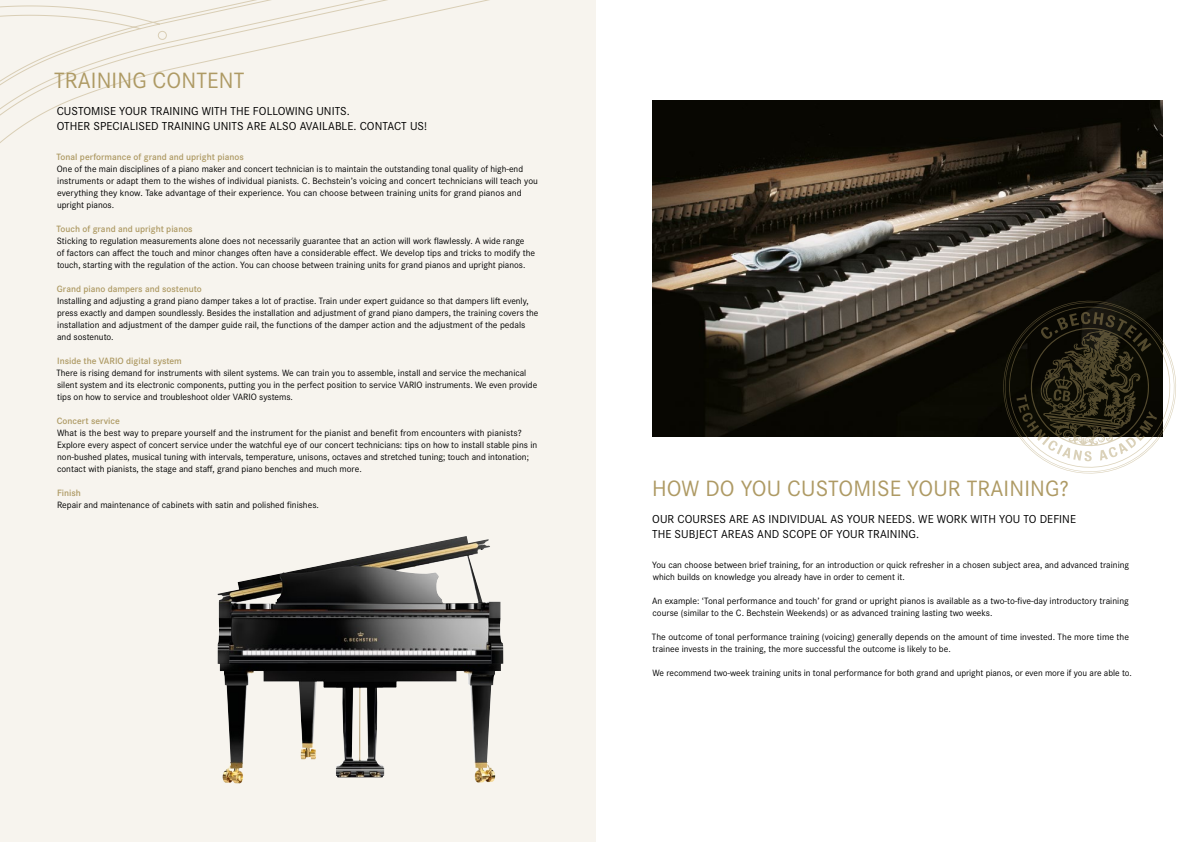
<style>
.page{position:relative;width:1191px;height:842px;background:#fff}
.page>*{position:absolute;margin:0;border:0;box-sizing:border-box;transform-origin:0 0}
.t1{font:23px "Corporate S Pro";letter-spacing:.005em;color:#ae9a64}
.t2{font:12px/15.4px "Corporate S Pro";letter-spacing:.005em;color:#000}
.t3{font:9.5px/12px "Corporate S Pro";color:#000}
.t4{font:600 9.5px "Corporate S Pro";color:#ae9a64}
</style>
<div class="page">
<div style="left:0;top:0;width:595px;height:842px;background:#f7f4ee"></div>
<svg style="left:0;top:0;width:490px;height:143px"></svg>
<img style="left:652px;top:100px;width:510px;height:336px">
<img style="left:217px;top:536px;width:269px;height:247px">
<svg style="left:998px;top:296px;width:178px;height:178px"></svg>
<p class="t1" style="left:54px;top:64px;width:192px">TRAINING CONTENT</p>
<p class="t2" style="left:57px;top:102px;width:295px">CUSTOMISE YOUR TRAINING WITH THE FOLLOWING UNITS.</p>
<p class="t2" style="left:57px;top:118px;width:372px">OTHER SPECIALISED TRAINING UNITS ARE ALSO AVAILABLE. CONTACT US!</p>
<p class="t4" style="left:57px;top:150px;width:189px">Tonal performance of grand and upright pianos</p>
<p class="t3" style="left:57px;top:163px;width:482px">One of the main disciplines of a piano maker and concert technician is to maintain the outstanding tonal quality of high-end instruments or adapt them to the wishes of individual pianists. C. Bechstein’s voicing and concert technicians will teach you everything they know. Take advantage of their experience. You can choose between training units for grand pianos and upright pianos.</p>
<p class="t4" style="left:57px;top:222px;width:138px">Touch of grand and upright pianos</p>
<p class="t3" style="left:57px;top:235px;width:480px">Sticking to regulation measurements alone does not necessarily guarantee that an action will work flawlessly. A wide range<br>of factors can affect the touch and minor changes often have a considerable effect. We develop tips and tricks to modify the touch, starting with the regulation of the action. You can choose between training units for grand pianos and upright pianos.</p>
<p class="t4" style="left:57px;top:282px;width:146px">Grand piano dampers and sostenuto</p>
<p class="t3" style="left:57px;top:295px;width:483px">Installing and adjusting a grand piano damper takes a lot of practise. Train under expert guidance so that dampers lift evenly, press exactly and dampen soundlessly. Besides the installation and adjustment of grand piano dampers, the training covers the installation and adjustment of the damper guide rail, the functions of the damper action and the adjustment of the pedals and sostenuto.</p>
<p class="t4" style="left:57px;top:354px;width:126px">Inside the VARIO digital system</p>
<p class="t3" style="left:56px;top:367px;width:482px">There is rising demand for instruments with silent systems. We can train you to assemble, install and service the mechanical silent system and its electronic components, putting you in the perfect position to service VARIO instruments. We even provide tips on how to service and troubleshoot older VARIO systems.</p>
<p class="t4" style="left:57px;top:414px;width:64px">Concert service</p>
<p class="t3" style="left:57px;top:427px;width:482px">What is the best way to prepare yourself and the instrument for the pianist and benefit from encounters with pianists?<br>Explore every aspect of concert service under the watchful eye of our concert technicians: tips on how to install stable pins in non-bushed plates, musical tuning with intervals, temperature, unisons, octaves and stretched tuning; touch and intonation; contact with pianists, the stage and staff, grand piano benches and much more.</p>
<p class="t4" style="left:57px;top:486px;width:25px">Finish</p>
<p class="t3" style="left:57px;top:499px;width:263px">Repair and maintenance of cabinets with satin and polished finishes.</p>
<p class="t1" style="left:652px;top:472px;width:418px">HOW DO YOU CUSTOMISE YOUR TRAINING?</p>
<p class="t2" style="left:652px;top:510px;width:425px">OUR COURSES ARE AS INDIVIDUAL AS YOUR NEEDS. WE WORK WITH YOU TO DEFINE<br>THE SUBJECT AREAS AND SCOPE OF YOUR TRAINING.</p>
<p class="t3" style="left:652px;top:559px;width:478px">You can choose between brief training, for an introduction or quick refresher in a chosen subject area, and advanced training which builds on knowledge you already have in order to cement it.</p>
<p class="t3" style="left:652px;top:595px;width:478px">An example: ‘Tonal performance and touch’ for grand or upright pianos is available as a two-to-five-day introductory training course (similar to the C. Bechstein Weekends) or as advanced training lasting two weeks.</p>
<p class="t3" style="left:652px;top:631px;width:479px">The outcome of tonal performance training (voicing) generally depends on the amount of time invested. The more time the trainee invests in the training, the more successful the outcome is likely to be.</p>
<p class="t3" style="left:652px;top:667px;width:481px">We recommend two-week training units in tonal performance for both grand and upright pianos, or even more if you are able to.</p>
</div>
